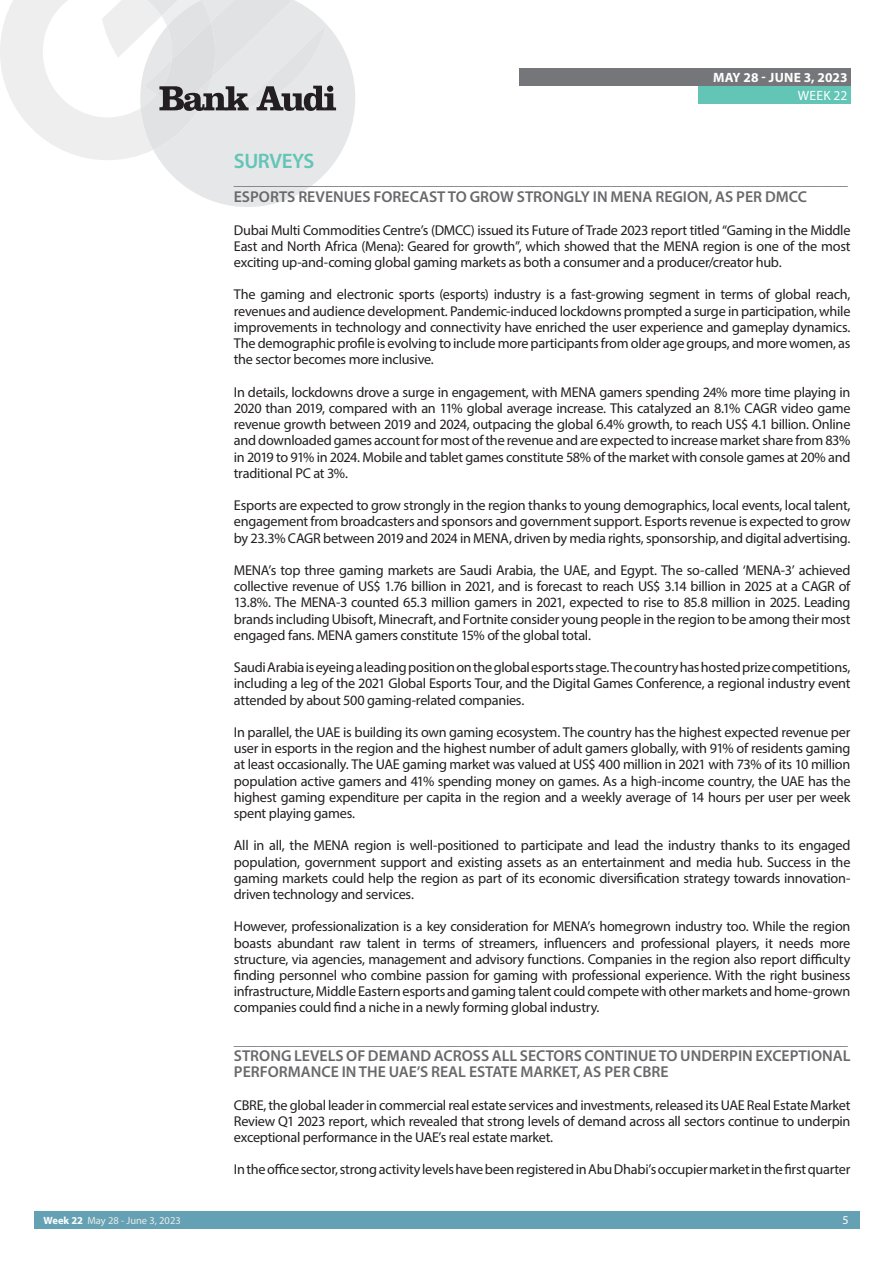
<style>
.page{position:relative;width:893px;height:1263px;background:#fff}
.page>*{position:absolute;margin:0;border:0;box-sizing:border-box;transform-origin:0 0}
.t1{font:600 21px "Myriad Pro";letter-spacing:-.02em;color:#62c5b6}
.t2{font:600 15.75px/16.2px "Myriad Pro";color:#69696c}
.t3{font:15.6px "Myriad Pro";color:#707276}
.t4{font:14.25px/16.2px "Myriad Pro";letter-spacing:-.02em;color:#231f20;text-align:justify}
.t5{font:700 13.5px "Myriad Pro";color:#fff}
.t6{font:13.5px "Myriad Pro";letter-spacing:.02em;color:#fff}
.t7{font:12px "Myriad Pro";color:#fff}
.t8{font:10.5px "Myriad Pro";color:#ecece9}
.s1{font-weight:700;color:#fff}
</style>
<div class="page">
<div style="left:34px;top:1212px;width:826px;height:17px;background:#65a1b4"></div>
<div style="left:519px;top:68px;width:331px;height:17px;background:#757679"></div>
<div style="left:698px;top:86px;width:152px;height:17px;background:#62c5b6"></div>
<svg style="left:0;top:0;width:355px;height:207px"></svg>
<p class="t8" style="left:44px;top:1214px;width:139px"><span class="s1">Week 22</span> May 28 - June 3, 2023</p>
<p class="t5" style="left:713px;top:68px;width:136px">MAY 28 - JUNE 3, 2023</p>
<p class="t6" style="left:798px;top:87px;width:51px">WEEK 22</p>
<h1 class="t1" style="left:234px;top:147px;width:82px">SURVEYS</h1>
<p class="t3" style="left:234px;top:170px;width:616px">__________________________________________________________________________________</p>
<p class="t2" style="left:234px;top:188px;width:575px">ESPORTS REVENUES FORECAST TO GROW STRONGLY IN MENA REGION, AS PER DMCC</p>
<p class="t4" style="left:234px;top:222px;width:618px">Dubai Multi Commodities Centre’s (DMCC) issued its Future of Trade 2023 report titled “Gaming in the Middle East and North Africa (Mena): Geared for growth”, which showed that the MENA region is one of the most exciting up-and-coming global gaming markets as both a consumer and a producer/creator hub.</p>
<p class="t4" style="left:234px;top:286px;width:618px">The gaming and electronic sports (esports) industry is a fast-growing segment in terms of global reach, revenues and audience development. Pandemic-induced lockdowns prompted a surge in participation, while improvements in technology and connectivity have enriched the user experience and gameplay dynamics.<br>The demographic profile is evolving to include more participants from older age groups, and more women, as the sector becomes more inclusive.</p>
<p class="t4" style="left:234px;top:384px;width:618px">In details, lockdowns drove a surge in engagement, with MENA gamers spending 24% more time playing in 2020 than 2019, compared with an 11% global average increase. This catalyzed an 8.1% CAGR video game revenue growth between 2019 and 2024, outpacing the global 6.4% growth, to reach US$ 4.1 billion. Online and downloaded games account for most of the revenue and are expected to increase market share from 83% in 2019 to 91% in 2024. Mobile and tablet games constitute 58% of the market with console games at 20% and traditional PC at 3%.</p>
<p class="t4" style="left:234px;top:497px;width:618px">Esports are expected to grow strongly in the region thanks to young demographics, local events, local talent, engagement from broadcasters and sponsors and government support. Esports revenue is expected to grow by 23.3% CAGR between 2019 and 2024 in MENA, driven by media rights, sponsorship, and digital advertising.</p>
<p class="t4" style="left:234px;top:562px;width:618px">MENA’s top three gaming markets are Saudi Arabia, the UAE, and Egypt. The so-called ‘MENA-3’ achieved collective revenue of US$ 1.76 billion in 2021, and is forecast to reach US$ 3.14 billion in 2025 at a CAGR of 13.8%. The MENA-3 counted 65.3 million gamers in 2021, expected to rise to 85.8 million in 2025. Leading brands including Ubisoft, Minecraft, and Fortnite consider young people in the region to be among their most engaged fans. MENA gamers constitute 15% of the global total.</p>
<p class="t4" style="left:234px;top:659px;width:618px">Saudi Arabia is eyeing a leading position on the global esports stage. The country has hosted prize competitions, including a leg of the 2021 Global Esports Tour, and the Digital Games Conference, a regional industry event attended by about 500 gaming-related companies.</p>
<p class="t4" style="left:234px;top:724px;width:618px">In parallel, the UAE is building its own gaming ecosystem. The country has the highest expected revenue per user in esports in the region and the highest number of adult gamers globally, with 91% of residents gaming at least occasionally. The UAE gaming market was valued at US$ 400 million in 2021 with 73% of its 10 million population active gamers and 41% spending money on games. As a high-income country, the UAE has the highest gaming expenditure per capita in the region and a weekly average of 14 hours per user per week spent playing games.</p>
<p class="t4" style="left:234px;top:837px;width:618px">All in all, the MENA region is well-positioned to participate and lead the industry thanks to its engaged population, government support and existing assets as an entertainment and media hub. Success in the gaming markets could help the region as part of its economic diversification strategy towards innovation&shy;driven technology and services.</p>
<p class="t4" style="left:234px;top:918px;width:618px">However, professionalization is a key consideration for MENA’s homegrown industry too. While the region boasts abundant raw talent in terms of streamers, influencers and professional players, it needs more structure, via agencies, management and advisory functions. Companies in the region also report difficulty finding personnel who combine passion for gaming with professional experience. With the right business infrastructure, Middle Eastern esports and gaming talent could compete with other markets and home-grown companies could find a niche in a newly forming global industry.</p>
<p class="t3" style="left:234px;top:1030px;width:616px">__________________________________________________________________________________</p>
<p class="t2" style="left:234px;top:1047px;width:618px">STRONG LEVELS OF DEMAND ACROSS ALL SECTORS CONTINUE TO UNDERPIN EXCEPTIONAL<br>PERFORMANCE IN THE UAE’S REAL ESTATE MARKET, AS PER CBRE</p>
<p class="t4" style="left:234px;top:1096px;width:618px">CBRE, the global leader in commercial real estate services and investments, released its UAE Real Estate Market Review Q1 2023 report, which revealed that strong levels of demand across all sectors continue to underpin exceptional performance in the UAE’s real estate market.</p>
<p class="t4" style="left:234px;top:1161px;width:618px">In the office sector, strong activity levels have been registered in Abu Dhabi’s occupier market in the first quarter</p>
<p class="t7" style="left:843px;top:1213px;width:8px">5</p>
</div>
